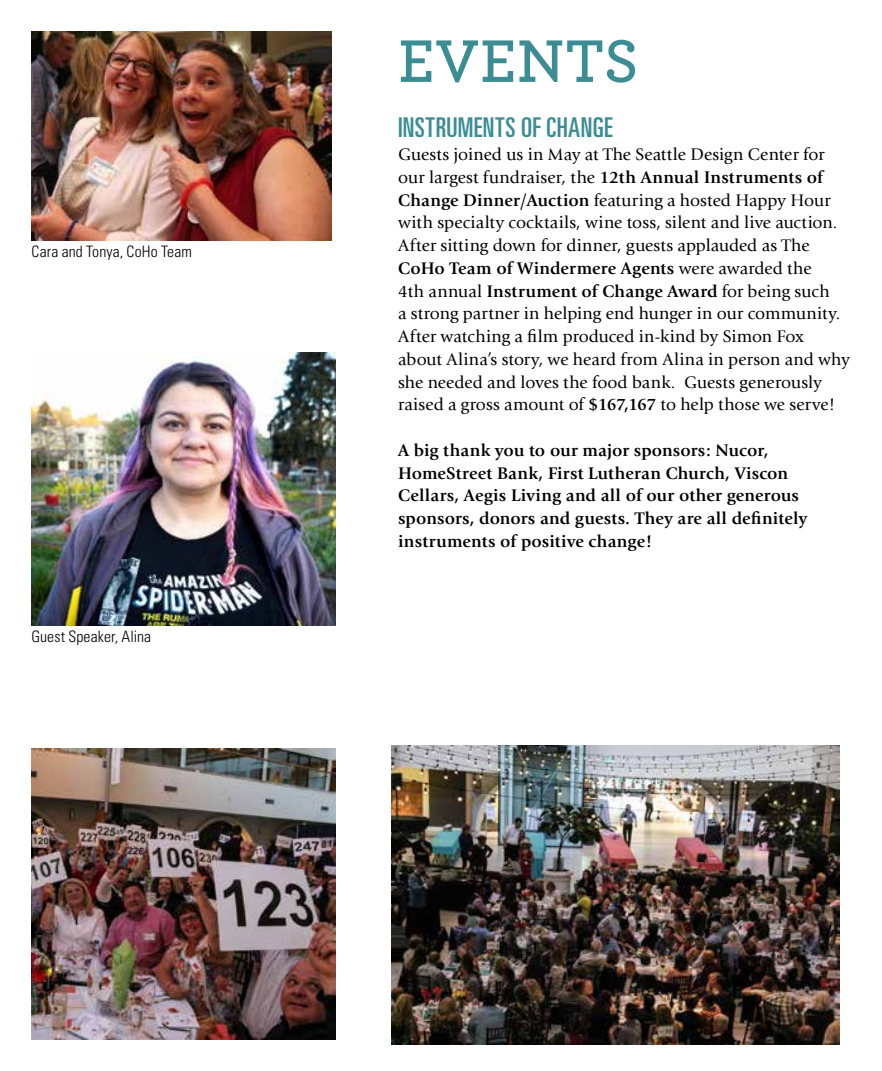
<style>
.page{position:relative;width:882px;height:1071px;background:#fff}
.page>*{position:absolute;margin:0;border:0;box-sizing:border-box;transform-origin:0 0}
.t1{font:600 63px "Archer";letter-spacing:.005em;color:#3b8d93}
.t2{font:ultra-condensed 27.3px "Univers";letter-spacing:.015em;color:#3a8d93}
.t3{font:17.5px/22.8px "Giovanni";letter-spacing:.005em;color:#000}
.t4{font:700 17.5px/22.8px "Giovanni";letter-spacing:.01em;color:#000}
.t5{font:300 condensed 15.75px "Univers";letter-spacing:.005em;color:#000}
.s1{font-weight:700}
</style>
<div class="page">
<img style="left:32px;top:749px;width:303px;height:291px">
<img style="left:392px;top:746px;width:448px;height:299px">
<img style="left:32px;top:32px;width:299px;height:209px">
<img style="left:32px;top:353px;width:303px;height:272px">
<p class="t5" style="left:32px;top:242px;width:162px">Cara and Tonya, CoHo Team</p>
<p class="t5" style="left:32px;top:627px;width:121px">Guest Speaker, Alina</p>
<h1 class="t1" style="left:398px;top:14px;width:242px">EVENTS</h1>
<h2 class="t2" style="left:398px;top:112px;width:216px">INSTRUMENTS OF CHANGE</h2>
<p class="t3" style="left:398px;top:143px;width:453px">Guests joined us in May at The Seattle Design Center for our largest fundraiser, the <span class="s1">12th Annual Instruments of Change Dinner/Auction</span> featuring a hosted Happy Hour with specialty cocktails, wine toss, silent and live auction.<br>After sitting down for dinner, guests applauded as The <span class="s1">CoHo Team of Windermere Agents</span> were awarded the<br>4th annual <span class="s1">Instrument of Change Award</span> for being such<br>a strong partner in helping end hunger in our community.<br>After watching a film produced in-kind by Simon Fox about Alina’s story, we heard from Alina in person and why she needed and loves the food bank. Guests generously raised a gross amount of <span class="s1">$167,167</span> to help those we serve!</p>
<p class="t4" style="left:398px;top:439px;width:411px">A big thank you to our major sponsors: Nucor, HomeStreet Bank, First Lutheran Church, Viscon Cellars, Aegis Living and all of our other generous sponsors, donors and guests. They are all definitely instruments of positive change!</p>
</div>
